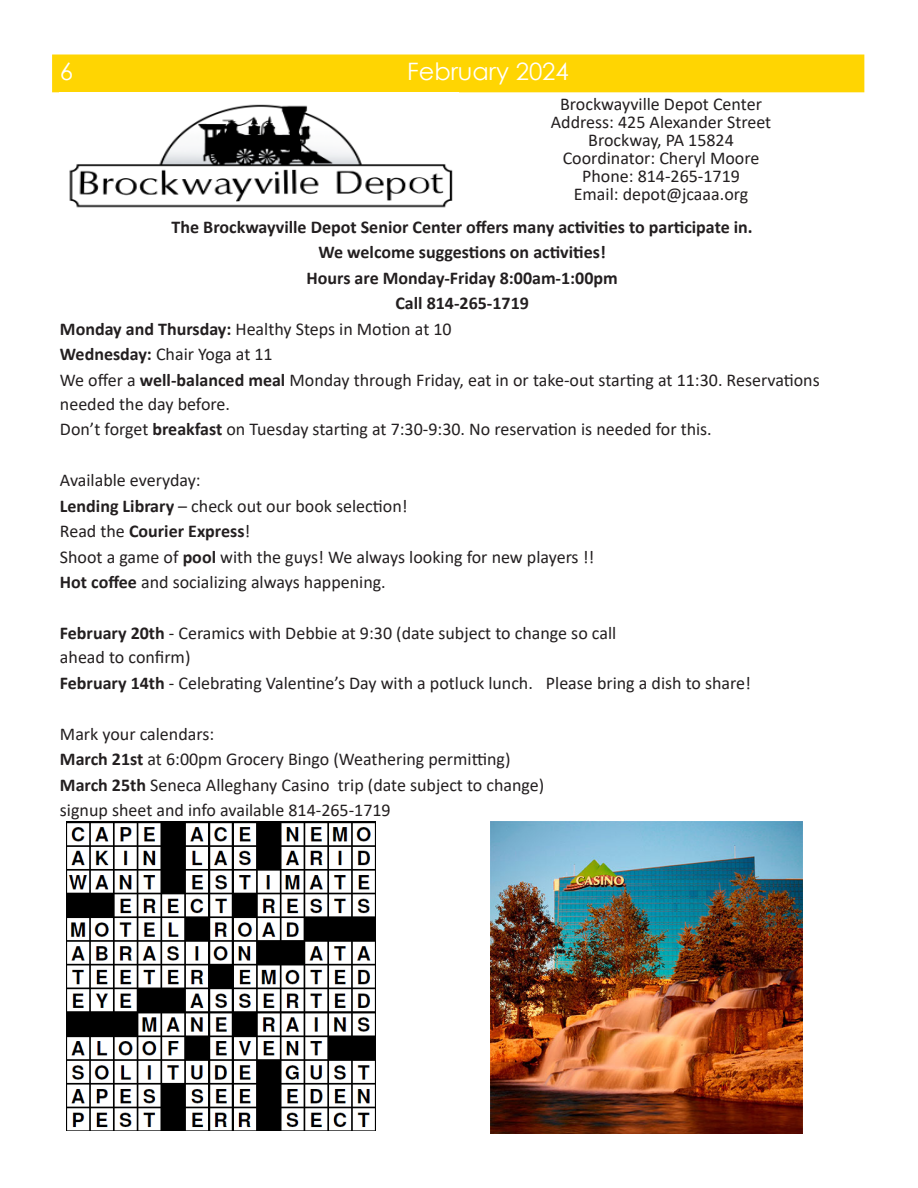
<style>
.page{position:relative;width:918px;height:1188px;background:#fff}
.page>*{position:absolute;margin:0;border:0;box-sizing:border-box;transform-origin:0 0}
.t1{font:24px "Century Gothic";color:#fff}
.t2{font:18px/24px "Calibri";color:#231f20}
.t3{font:700 18px "Calibri";color:#231f20}
.s1{font-weight:700}
.s2{font-weight:400}
</style>
<div class="page">
<div style="left:52px;top:55px;width:812px;height:37px;background:#ffd502"></div>
<img style="left:69px;top:104px;width:384px;height:104px">
<img style="left:490px;top:821px;width:313px;height:313px">
<img style="left:67px;top:821px;width:309px;height:310px">
<p class="t1" style="left:60px;top:55px;width:15px">6</p>
<p class="t1" style="left:407px;top:55px;width:163px">February 2024</p>
<p class="t2" style="left:560px;top:92px;width:203px">Brockwayville Depot Center</p>
<p class="t2" style="left:551px;top:110px;width:222px">Address: 425 Alexander Street</p>
<p class="t2" style="left:588px;top:128px;width:147px">Brockway, PA 15824</p>
<p class="t2" style="left:563px;top:146px;width:198px">Coordinator: Cheryl Moore</p>
<p class="t2" style="left:582px;top:164px;width:159px">Phone: 814-265-1719</p>
<p class="t2" style="left:574px;top:182px;width:176px">Email: depot@jcaaa.org</p>
<p class="t3" style="left:172px;top:214px;width:583px">The Brockwayville Depot Senior Center offers many activities to participate in.</p>
<p class="t3" style="left:318px;top:240px;width:289px">We welcome suggestions on activities!</p>
<p class="t3" style="left:307px;top:265px;width:313px">Hours are Monday-Friday 8:00am-1:00pm</p>
<p class="t3" style="left:395px;top:291px;width:135px">Call 814-265-1719</p>
<p class="t2" style="left:60px;top:317px;width:393px"><span class="s1">Monday and Thursday:</span> Healthy Steps in Motion at 10</p>
<p class="t2" style="left:60px;top:342px;width:214px"><span class="s1">Wednesday:</span> Chair Yoga at 11</p>
<p class="t2" style="left:60px;top:368px;width:761px">We offer a <span class="s1">well-balanced meal</span> Monday through Friday, eat in or take-out starting at 11:30. Reservations needed the day before.</p>
<p class="t2" style="left:60px;top:417px;width:653px">Don’t forget <span class="s1">breakfast</span> on Tuesday starting at 7:30-9:30. No reservation is needed for this.</p>
<p class="t2" style="left:60px;top:468px;width:142px">Available everyday:</p>
<p class="t2" style="left:60px;top:494px;width:349px"><span class="s1">Lending Library</span> – check out our book selection!</p>
<p class="t3" style="left:60px;top:519px;width:192px"><span class="s2">Read the</span> Courier Express<span class="s2">!</span></p>
<p class="t2" style="left:60px;top:545px;width:536px">Shoot a game of <span class="s1">pool</span> with the guys! We always looking for new players !!</p>
<p class="t2" style="left:60px;top:570px;width:327px"><span class="s1">Hot coffee</span> and socializing always happening.</p>
<p class="t2" style="left:60px;top:621px;width:558px"><span class="s1">February 20th</span> - Ceramics with Debbie at 9:30 (date subject to change so call ahead to confirm)</p>
<p class="t2" style="left:60px;top:671px;width:693px"><span class="s1">February 14th</span> - Celebrating Valentine’s Day with a potluck lunch. Please bring a dish to share!</p>
<p class="t2" style="left:60px;top:722px;width:156px">Mark your calendars:</p>
<p class="t2" style="left:60px;top:747px;width:452px"><span class="s1">March 21st</span> at 6:00pm Grocery Bingo (Weathering permitting)</p>
<p class="t2" style="left:60px;top:773px;width:486px"><span class="s1">March 25th</span> Seneca Alleghany Casino trip (date subject to change)</p>
<p class="t2" style="left:60px;top:798px;width:332px">signup sheet and info available 814-265-1719</p>
</div>
